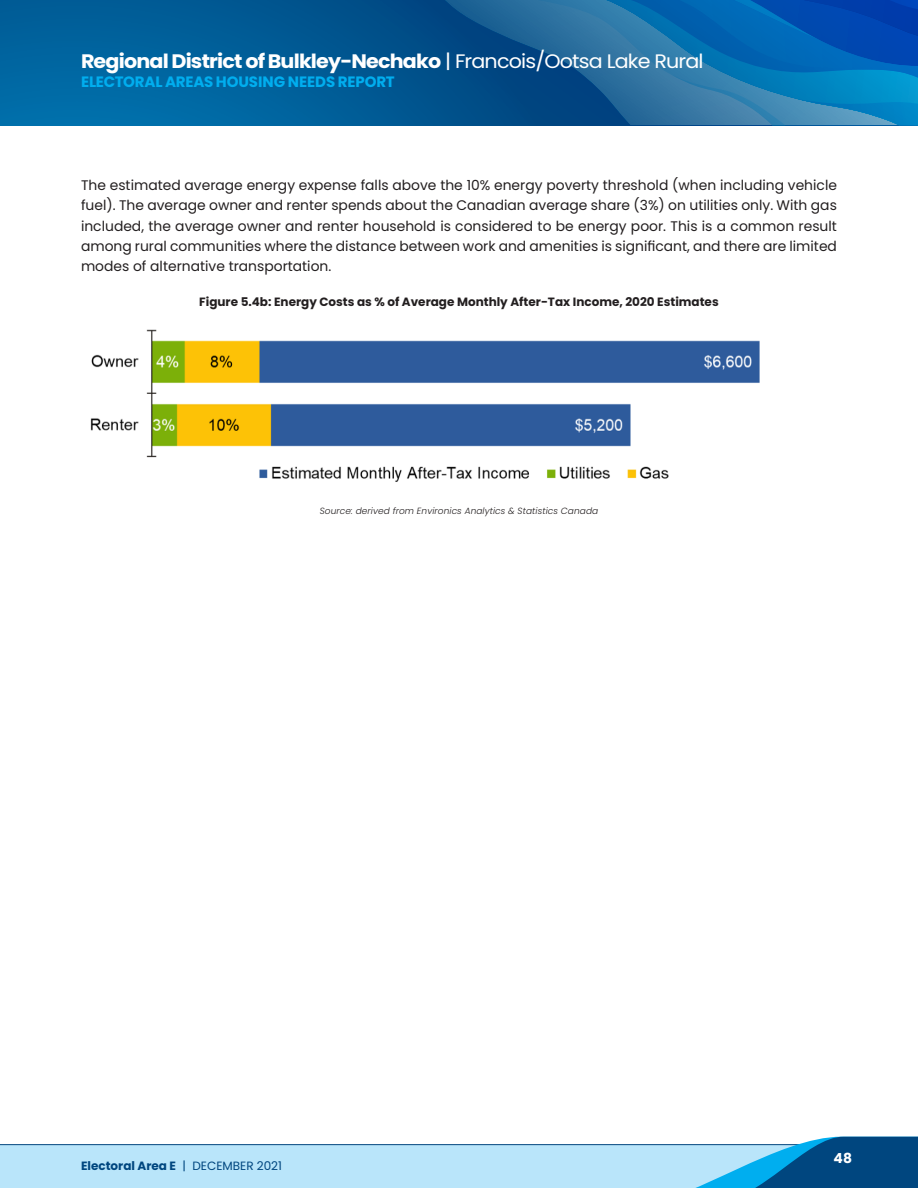
<style>
.page{position:relative;width:918px;height:1188px;background:#fff}
.page>*{position:absolute;margin:0;border:0;box-sizing:border-box;transform-origin:0 0}
.t1{font:700 19.5px "Poppins";letter-spacing:-.04em;color:#fff;scale:1.06 1}
.t2{font:700 15px "Poppins";letter-spacing:-.005em;color:#00aeef}
.t3{font:13.8px/20.2px "Poppins";color:#231f20;text-align:justify}
.t4{font:700 13.8px "Poppins";color:#fff}
.Chart_Title{font:700 12px "Poppins";color:#231f20}
.t5{font:700 12px "Poppins";color:#00467f}
.Chart_Source{font:italic 300 9px "Poppins";letter-spacing:.01em;color:#231f20}
.s1{font-weight:400}
</style>
<div class="page">
<div style="left:0;top:0;width:918px;height:125px;background:#0065a0"></div>
<svg style="left:49px;top:0;width:383px;height:125px"></svg>
<svg style="left:432px;top:0;width:52px;height:125px;background:#024c86"></svg>
<svg style="left:484px;top:0;width:38px;height:125px;background:#084e87"></svg>
<svg style="left:522px;top:0;width:14px;height:125px;background:#0d5289"></svg>
<svg style="left:536px;top:0;width:105px;height:125px;background:#1d6296"></svg>
<svg style="left:641px;top:0;width:277px;height:125px;background:#126eb3"></svg>
<div style="left:0;top:1145px;width:918px;height:43px;background:#b9e5fa"></div>
<hr style="left:0;top:1144px;width:918px;height:1px;background:#00467f">
<svg style="left:647px;top:1137px;width:271px;height:51px"></svg>
<img style="left:90px;top:329px;width:670px;height:153px">
<h1 class="t1" style="left:81px;top:50px;width:589px">Regional District of Bulkley-Nechako <span class="s1">| Francois/Ootsa Lake Rural</span></h1>
<p class="t2" style="left:81px;top:73px;width:315px">ELECTORAL AREAS HOUSING NEEDS REPORT</p>
<p class="t3" style="left:81px;top:175px;width:758px">The estimated average energy expense falls above the 10% energy poverty threshold (when including vehicle fuel). The average owner and renter spends about the Canadian average share (3%) on utilities only. With gas included, the average owner and renter household is considered to be energy poor. This is a common result among rural communities where the distance between work and amenities is significant, and there are limited modes of alternative transportation.</p>
<p class="Chart_Title" style="left:199px;top:295px;width:521px">Figure 5.4b: Energy Costs as % of Average Monthly After-Tax Income, 2020 Estimates</p>
<p class="Chart_Source" style="left:320px;top:505px;width:280px">Source: derived from Environics Analytics &amp; Statistics Canada</p>
<p class="t5" style="left:81px;top:1159px;width:203px">Electoral Area E <span class="s1">| DECEMBER 2021</span></p>
<p class="t4" style="left:834px;top:1151px;width:20px">48</p>
</div>
